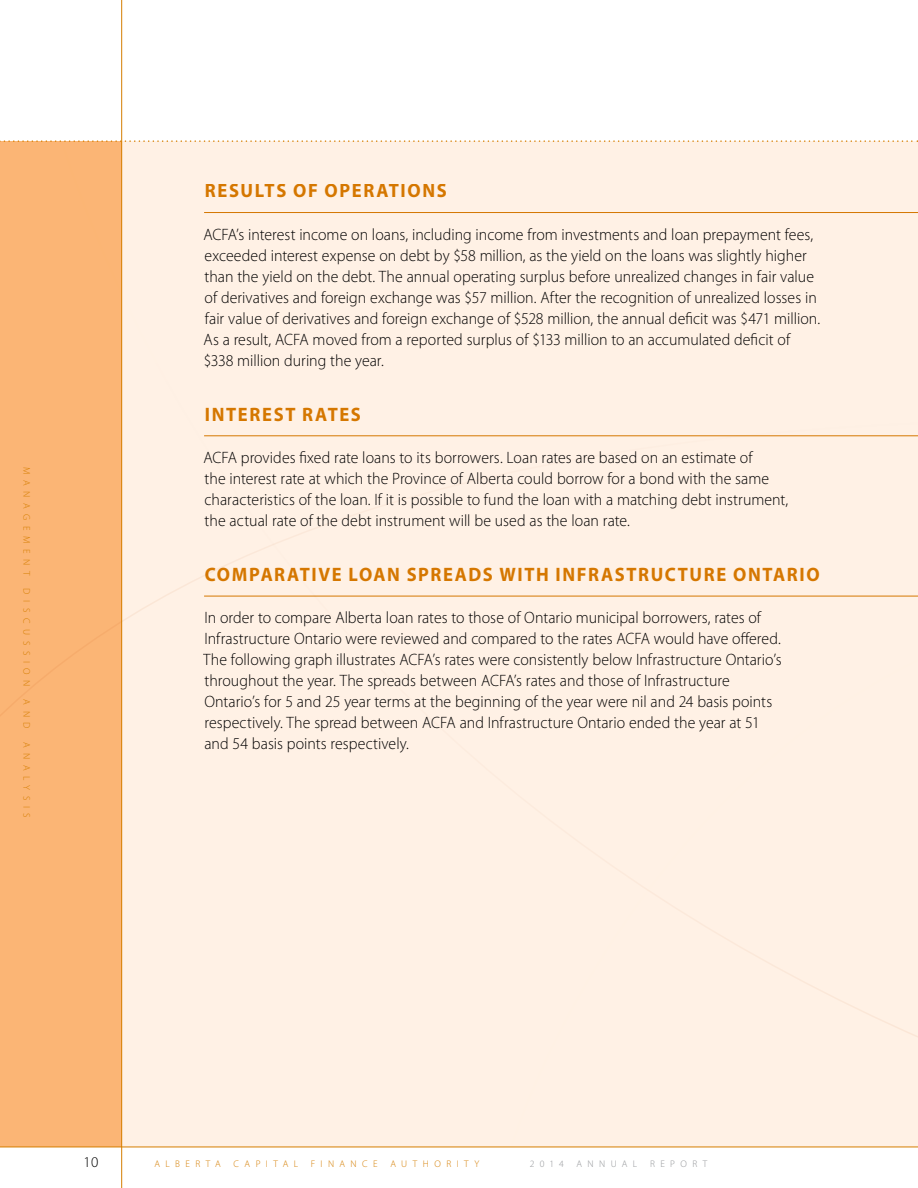
<style>
.page{position:relative;width:918px;height:1188px;background:#fff}
.page>*{position:absolute;margin:0;border:0;box-sizing:border-box;transform-origin:0 0}
.t1{font:700 19.5px "Myriad Pro";letter-spacing:.085em;color:#d57e00;scale:.95 1}
.t2{font:300 16.5px/21px "Myriad Pro";color:#000;scale:.96 1}
.t3{font:300 15px "Myriad Pro";color:#000}
.t4{font:300 9.6px "Myriad Pro";letter-spacing:.57em;color:#d57e00}
.t5{font:300 9.6px "Myriad Pro";letter-spacing:.56em;color:#939598}
</style>
<div class="page">
<div style="left:122px;top:142px;width:796px;height:277px;background:#fff1e5"></div>
<div style="left:122px;top:419px;width:796px;height:728px;background:#fff1e5"></div>
<div style="left:0;top:142px;width:121px;height:277px;background:#fbb575"></div>
<div style="left:0;top:419px;width:121px;height:728px;background:#fbb575"></div>
<svg style="left:0;top:140px;width:918px;height:2px"></svg>
<hr style="left:0;top:1147px;width:918px;height:1px;background:#d57e00">
<hr style="left:121px;top:0;width:1px;height:1188px;background:#d57e00">
<hr style="left:204px;top:212px;width:714px;height:1px;background:#d57e00">
<hr style="left:204px;top:436px;width:714px;height:1px;background:#d57e00">
<hr style="left:204px;top:596px;width:714px;height:1px;background:#d57e00">
<p class="t4" style="left:32px;top:467px;width:110px;rotate:90deg">MANAGEMENT</p>
<p class="t4" style="left:32px;top:588px;width:100px;rotate:90deg">DISCUSSION</p>
<p class="t4" style="left:32px;top:699px;width:31px;rotate:90deg">AND</p>
<p class="t4" style="left:32px;top:742px;width:77px;rotate:90deg">ANALYSIS</p>
<p class="t1" style="left:205px;top:178px;width:256px">RESULTS OF OPERATIONS</p>
<p class="t2" style="left:203px;top:224px;width:644px">ACFA’s interest income on loans, including income from investments and loan prepayment fees, exceeded interest expense on debt by $58 million, as the yield on the loans was slightly higher than the yield on the debt. The annual operating surplus before unrealized changes in fair value of derivatives and foreign exchange was $57 million. After the recognition of unrealized losses in fair value of derivatives and foreign exchange of $528 million, the annual deficit was $471 million.<br>As a result, ACFA moved from a reported surplus of $133 million to an accumulated deficit of $338 million during the year.</p>
<p class="t1" style="left:205px;top:401px;width:166px">INTEREST RATES</p>
<p class="t2" style="left:203px;top:447px;width:611px">ACFA provides fixed rate loans to its borrowers. Loan rates are based on an estimate of<br>the interest rate at which the Province of Alberta could borrow for a bond with the same characteristics of the loan. If it is possible to fund the loan with a matching debt instrument, the actual rate of the debt instrument will be used as the loan rate.</p>
<p class="t1" style="left:205px;top:562px;width:649px">COMPARATIVE LOAN SPREADS WITH INFRASTRUCTURE ONTARIO</p>
<p class="t2" style="left:203px;top:607px;width:604px">In order to compare Alberta loan rates to those of Ontario municipal borrowers, rates of Infrastructure Ontario were reviewed and compared to the rates ACFA would have offered.<br>The following graph illustrates ACFA’s rates were consistently below Infrastructure Ontario’s throughout the year. The spreads between ACFA’s rates and those of Infrastructure Ontario’s for 5 and 25 year terms at the beginning of the year were nil and 24 basis points respectively. The spread between ACFA and Infrastructure Ontario ended the year at 51 and 54 basis points respectively.</p>
<p class="t3" style="left:83px;top:1153px;width:16px">10</p>
<p class="t4" style="left:155px;top:1158px;width:68px">ALBERTA</p>
<p class="t4" style="left:234px;top:1158px;width:66px">CAPITAL</p>
<p class="t4" style="left:311px;top:1158px;width:68px">FINANCE</p>
<p class="t4" style="left:390px;top:1158px;width:91px">AUTHORITY</p>
<p class="t5" style="left:530px;top:1158px;width:36px">2014</p>
<p class="t5" style="left:577px;top:1158px;width:62px">ANNUAL</p>
<p class="t5" style="left:650px;top:1158px;width:59px">REPORT</p>
</div>
